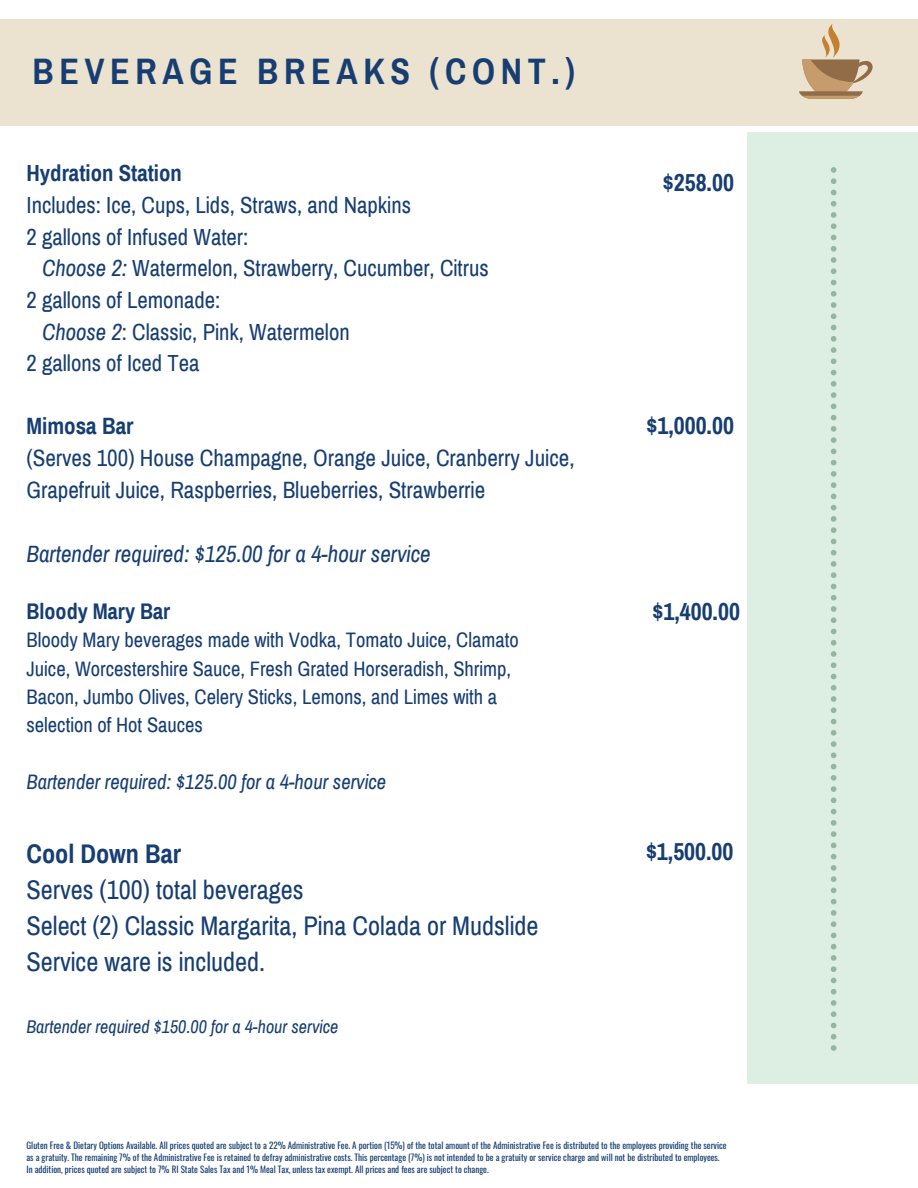
<style>
.page{position:relative;width:918px;height:1188px;background:#fff}
.page>*{position:absolute;margin:0;border:0;box-sizing:border-box;transform-origin:0 0}
.t1{font:700 36px "Archivo Narrow";letter-spacing:.155em;color:#173e72}
.t2{font:26.25px/36px "Archivo Narrow";color:#173e72}
.t3{font:700 26.25px "Archivo Narrow";color:#173e72}
.t4{font:700 24px "Archivo Narrow";color:#173e72}
.t5{font:23.1px/32.1px "Archivo Narrow";color:#173e72}
.t6{font:italic 23.1px "Archivo Narrow";color:#173e72}
.t7{font:700 23.1px "Archivo Narrow";color:#173e72}
.t8{font:22.8px/31.7px "Archivo Narrow";color:#173e72}
.t9{font:700 22.8px "Archivo Narrow";color:#173e72}
.t10{font:700 22.05px "Archivo Narrow";color:#173e72}
.t11{font:20.55px/28.3px "Archivo Narrow";color:#173e72}
.t12{font:italic 20.55px "Archivo Narrow";color:#173e72}
.t13{font:italic 18px "Archivo Narrow";color:#173e72}
.t14{font:9px/12px "Oswald";color:#173e72}
.s1{font-style:italic}
</style>
<div class="page">
<div style="left:748px;top:132px;width:170px;height:952px;background:#ddeee3"></div>
<div style="left:0;top:20px;width:918px;height:105px;background:#ebe3cf"></div>
<svg style="left:831px;top:167px;width:5px;height:884px"></svg>
<svg style="left:799px;top:24px;width:74px;height:75px"></svg>
<h1 class="t1" style="left:33px;top:52px;width:544px">BEVERAGE BREAKS (CONT.)</h1>
<h3 class="t9" style="left:26px;top:161px;width:157px">Hydration Station</h3>
<h3 class="t8" style="left:26px;top:189px;width:386px">Includes: Ice, Cups, Lids, Straws, and Napkins<br>2 gallons of Infused Water:</h3>
<h3 class="t8" style="left:42px;top:253px;width:448px"><span class="s1">Choose 2:</span> Watermelon, Strawberry, Cucumber, Citrus</h3>
<h3 class="t8" style="left:26px;top:285px;width:195px">2 gallons of Lemonade:</h3>
<h3 class="t8" style="left:42px;top:316px;width:309px"><span class="s1">Choose 2</span>: Classic, Pink, Watermelon</h3>
<h3 class="t8" style="left:26px;top:348px;width:175px">2 gallons of Iced Tea</h3>
<h3 class="t7" style="left:26px;top:413px;width:109px">Mimosa Bar</h3>
<h3 class="t5" style="left:26px;top:442px;width:550px">(Serves 100) House Champagne, Orange Juice, Cranberry Juice,<br>Grapefruit Juice, Raspberries, Blueberries, Strawberrie</h3>
<h3 class="t6" style="left:26px;top:542px;width:406px">Bartender required: $125.00 for a 4-hour service</h3>
<h3 class="t10" style="left:26px;top:600px;width:145px">Bloody Mary Bar</h3>
<h3 class="t11" style="left:26px;top:626px;width:494px">Bloody Mary beverages made with Vodka, Tomato Juice, Clamato Juice, Worcestershire Sauce, Fresh Grated Horseradish, Shrimp, Bacon, Jumbo Olives, Celery Sticks, Lemons, and Limes with a selection of Hot Sauces</h3>
<h3 class="t12" style="left:26px;top:771px;width:361px">Bartender required: $125.00 for a 4-hour service</h3>
<h2 class="t3" style="left:26px;top:840px;width:156px">Cool Down Bar</h2>
<h2 class="t2" style="left:26px;top:872px;width:514px">Serves (100) total beverages<br>Select (2) Classic Margarita, Pina Colada or Mudslide<br>Service ware is included.</h2>
<h3 class="t13" style="left:26px;top:1017px;width:313px">Bartender required $150.00 for a 4-hour service</h3>
<h3 class="t4" style="left:663px;top:170px;width:73px">$258.00</h3>
<h3 class="t4" style="left:646px;top:413px;width:89px">$1,000.00</h3>
<h3 class="t4" style="left:652px;top:599px;width:89px">$1,400.00</h3>
<h3 class="t4" style="left:646px;top:839px;width:89px">$1,500.00</h3>
<p class="t14" style="left:26px;top:1139px;width:702px">Gluten Free &amp; Dietary Options Available. All prices quoted are subject to a 22% Administrative Fee. A portion (15%) of the total amount of the Administrative Fee is distributed to the employees providing the service as a gratuity. The remaining 7% of the Administrative Fee is retained to defray administrative costs. This percentage (7%) is not intended to be a gratuity or service charge and will not be distributed to employees.<br>In addition, prices quoted are subject to 7% RI State Sales Tax and 1% Meal Tax, unless tax exempt. All prices and fees are subject to change.</p>
</div>
